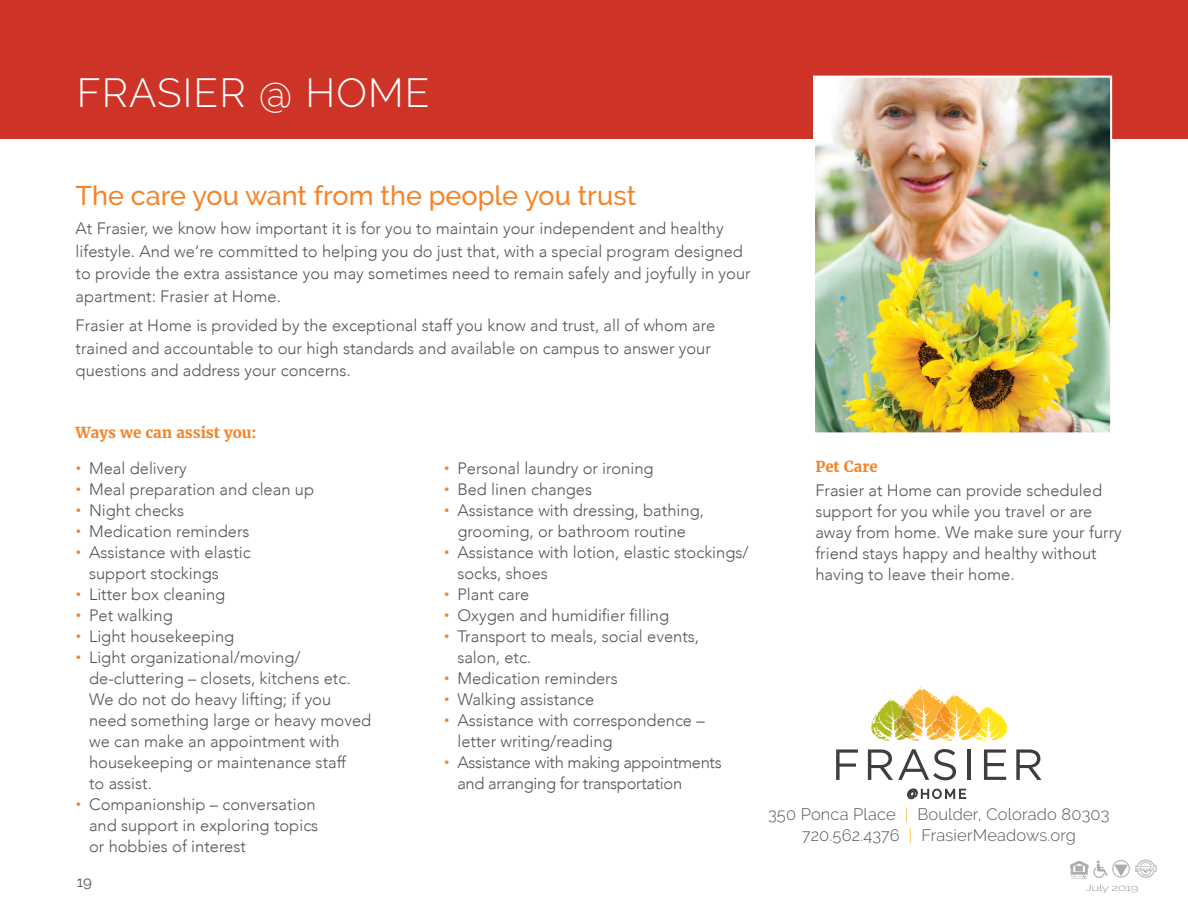
<style>
.page{position:relative;width:1188px;height:918px;background:#fff}
.page>*{position:absolute;margin:0;border:0;box-sizing:border-box;transform-origin:0 0}
.t1{font:300 40.5px "Raleway";letter-spacing:.03em;color:#fff}
.t2{font:500 27px "Raleway";color:#f58427}
.t3{font:300 16.5px/21px "Avenir";color:#55565a}
.t4{font:300 16.5px/21px "Raleway";letter-spacing:.01em;color:#55565a;text-align:center}
.t5{font:300 16.5px/21px "Avenir";letter-spacing:-.02em;color:#55565a}
.t6{font:700 15px "Merriweather";color:#f58427}
.t7{font:15px "Raleway";color:#55565a}
.t8{font:300 9px "Raleway";letter-spacing:-.03em;color:#939598;scale:1.5 1}
.s1{font-family:"Raleway";font-weight:800;color:#f58427}
.s2{color:#fbb033}
</style>
<div class="page">
<div style="left:0;top:0;width:1188px;height:139px;background:#cd3427"></div>
<img style="left:816px;top:79px;width:293px;height:352px">
<div style="left:813px;top:76px;width:299px;height:358px;border:2px solid #fff"></div>
<svg style="left:1070px;top:860px;width:38px;height:19px"></svg>
<svg style="left:1113px;top:861px;width:16px;height:16px"></svg>
<div style="left:1112px;top:860px;width:18px;height:18px;border:1px solid #231f20;border-radius:50%"></div>
<svg style="left:1114px;top:865px;width:14px;height:11px"></svg>
<img style="left:1135px;top:859px;width:22px;height:19px">
<svg style="left:836px;top:749px;width:22px;height:31px"></svg>
<svg style="left:868px;top:749px;width:88px;height:31px"></svg>
<hr style="left:967px;top:749px;width:4px;height:31px;background:#3e3e3f">
<svg style="left:984px;top:749px;width:22px;height:31px"></svg>
<svg style="left:1016px;top:749px;width:26px;height:31px"></svg>
<svg style="left:871px;top:686px;width:136px;height:55px"></svg>
<svg style="left:907px;top:789px;width:59px;height:10px"></svg>
<h1 class="t1" style="left:77px;top:69px;width:355px">FRASIER @ HOME</h1>
<h2 class="t2" style="left:76px;top:180px;width:562px">The care you want from the people you trust</h2>
<p class="t3" style="left:76px;top:218px;width:677px;line-height:22.5px">At Frasier, we know how important it is for you to maintain your independent and healthy lifestyle. And we’re committed to helping you do just that, with a special program designed to provide the extra assistance you may sometimes need to remain safely and joyfully in your apartment: Frasier at Home.</p>
<p class="t3" style="left:76px;top:314px;width:641px;line-height:22.5px">Frasier at Home is provided by the exceptional staff you know and trust, all of whom are trained and accountable to our high standards and available on campus to answer your questions and address your concerns.</p>
<p class="t6" style="left:76px;top:424px;width:183px">Ways we can assist you:</p>
<p class="t3" style="left:76px;top:457px;width:113px"><span class="s1">•</span> Meal delivery</p>
<p class="t3" style="left:76px;top:478px;width:240px"><span class="s1">•</span> Meal preparation and clean up</p>
<p class="t3" style="left:76px;top:499px;width:110px"><span class="s1">•</span> Night checks</p>
<p class="t3" style="left:76px;top:520px;width:175px"><span class="s1">•</span> Medication reminders</p>
<p class="t3" style="left:89px;top:541px;width:163px;text-indent:-13px"><span class="s1">•</span> Assistance with elastic support stockings</p>
<p class="t3" style="left:76px;top:583px;width:151px"><span class="s1">•</span> Litter box cleaning</p>
<p class="t3" style="left:76px;top:605px;width:99px"><span class="s1">•</span> Pet walking</p>
<p class="t3" style="left:76px;top:626px;width:160px"><span class="s1">•</span> Light housekeeping</p>
<p class="t3" style="left:89px;top:647px;width:284px;text-indent:-13px"><span class="s1">•</span> Light organizational/moving/ de-cluttering – closets, kitchens etc.<br>We do not do heavy lifting; if you need something large or heavy moved we can make an appointment with housekeeping or maintenance staff<br>to assist.</p>
<p class="t3" style="left:89px;top:794px;width:231px;text-indent:-13px"><span class="s1">•</span> Companionship – conversation and support in exploring topics or hobbies of interest</p>
<p class="t7" style="left:77px;top:873px;width:17px">19</p>
<p class="t3" style="left:444px;top:458px;width:211px"><span class="s1">•</span> Personal laundry or ironing</p>
<p class="t3" style="left:444px;top:479px;width:150px"><span class="s1">•</span> Bed linen changes</p>
<p class="t3" style="left:444px;top:500px;width:262px;text-align:center"><span class="s1">•</span> Assistance with dressing, bathing, grooming, or bathroom routine</p>
<p class="t3" style="left:457px;top:542px;width:293px;text-indent:-13px"><span class="s1">•</span> Assistance with lotion, elastic stockings/ socks, shoes</p>
<p class="t3" style="left:444px;top:584px;width:87px"><span class="s1">•</span> Plant care</p>
<p class="t3" style="left:444px;top:605px;width:227px"><span class="s1">•</span> Oxygen and humidifier filling</p>
<p class="t3" style="left:457px;top:626px;width:243px;text-indent:-13px"><span class="s1">•</span> Transport to meals, social events, salon, etc.</p>
<p class="t3" style="left:444px;top:668px;width:175px"><span class="s1">•</span> Medication reminders</p>
<p class="t3" style="left:444px;top:689px;width:152px"><span class="s1">•</span> Walking assistance</p>
<p class="t3" style="left:457px;top:710px;width:249px;text-indent:-13px"><span class="s1">•</span> Assistance with correspondence – letter writing/reading</p>
<p class="t5" style="left:457px;top:752px;width:266px;text-indent:-13px"><span class="s1">•</span> Assistance with making appointments and arranging for transportation</p>
<p class="t6" style="left:815px;top:457px;width:64px">Pet Care</p>
<p class="t3" style="left:815px;top:480px;width:308px">Frasier at Home can provide scheduled support for you while you travel or are away from home. We make sure your furry friend stays happy and healthy without having to leave their home.</p>
<p class="t4" style="left:768px;top:804px;width:343px">350 Ponca Place <span class="s2">|</span> Boulder, Colorado 80303<br>720.562.4376 <span class="s2">|</span> FrasierMeadows.org</p>
<p class="t8" style="left:1085px;top:882px;width:37px">July 2019</p>
</div>
